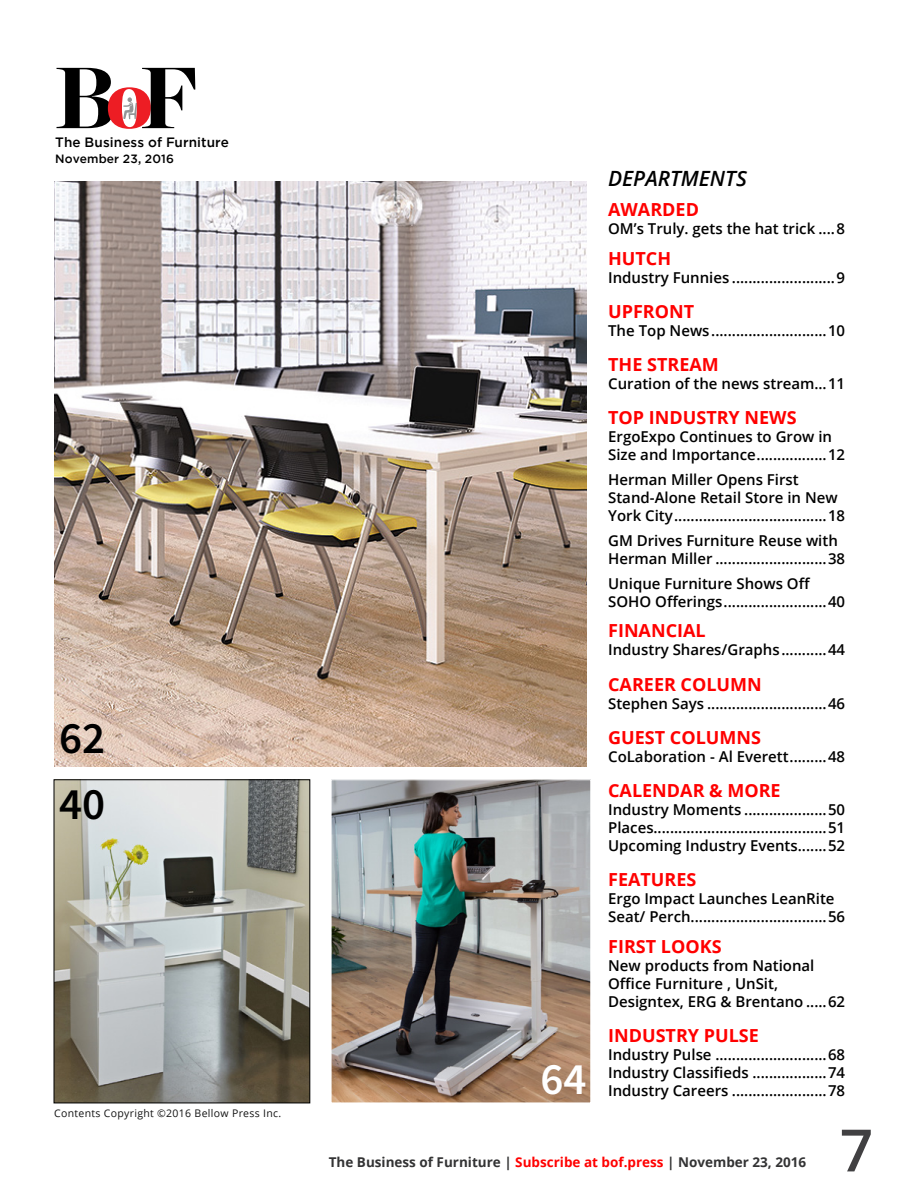
<style>
.page{position:relative;width:918px;height:1188px;background:#fff}
.page>*{position:absolute;margin:0;border:0;box-sizing:border-box;transform-origin:0 0}
.t1{font:900 86.55px "Chronicle Display";color:#000}
.t2{font:600 58.5px "Open Sans";color:#414042}
.t3{font:600 45px "Source Sans Pro";color:#000}
.t4{font:600 45px "Source Sans Pro";color:#fff}
.t5{font:italic 600 21px "Open Sans";color:#000}
.TOC_Department_Heade{font:700 18px "Open Sans";color:#f00}
.TOC_DEPT_HEADLINES{font:600 15px/18px "Open Sans";color:#000}
.t6{font:700 13.5px "Open Sans";color:#333334}
.t7{font:500 13.5px "Gotham";letter-spacing:.005em;color:#000}
.t8{font:500 12px "Gotham";letter-spacing:.015em;color:#000}
.Feature_3_Main_Body{font:10.5px "Open Sans";letter-spacing:.03em;color:#141414}
.s1{color:#ed1d24}
.s2{color:#f00}
</style>
<div class="page">
<img style="left:333px;top:782px;width:256px;height:319px">
<div style="left:331px;top:780px;width:260px;height:323px;border:1px solid #fff"></div>
<svg style="left:123px;top:97px;width:14px;height:22px"></svg>
<img style="left:54px;top:181px;width:533px;height:586px">
<img style="left:56px;top:782px;width:252px;height:319px">
<div style="left:54px;top:780px;width:256px;height:323px;border:1px solid #000"></div>
<p class="t1" style="left:54px;top:26px;width:146px">B<span class="s1">o</span>F</p>
<p class="t7" style="left:55px;top:133px;width:175px">The Business of Furniture</p>
<p class="t8" style="left:55px;top:151px;width:120px">November 23, 2016</p>
<p class="t3" style="left:59px;top:710px;width:48px">62</p>
<p class="t3" style="left:59px;top:776px;width:48px">40</p>
<p class="Feature_3_Main_Body" style="left:54px;top:1106px;width:229px">Contents Copyright ©2016 Bellow Press Inc.</p>
<p class="t4" style="left:540px;top:1051px;width:48px">64</p>
<p class="t5" style="left:608px;top:164px;width:140px">DEPARTMENTS</p>
<p class="TOC_Department_Heade" style="left:608px;top:197px;width:92px">AWARDED</p>
<p class="TOC_DEPT_HEADLINES" style="left:608px;top:220px;width:239px">OM’s Truly. gets the hat trick ....8</p>
<p class="TOC_Department_Heade" style="left:608px;top:246px;width:65px">HUTCH</p>
<p class="TOC_DEPT_HEADLINES" style="left:608px;top:268px;width:239px">Industry Funnies .........................9</p>
<p class="TOC_Department_Heade" style="left:608px;top:299px;width:88px">UPFRONT</p>
<p class="TOC_DEPT_HEADLINES" style="left:608px;top:322px;width:239px">The Top News............................10</p>
<p class="TOC_Department_Heade" style="left:608px;top:352px;width:112px">THE STREAM</p>
<p class="TOC_DEPT_HEADLINES" style="left:608px;top:375px;width:239px">Curation of the news stream...11</p>
<p class="TOC_Department_Heade" style="left:608px;top:405px;width:190px">TOP INDUSTRY NEWS</p>
<p class="TOC_DEPT_HEADLINES" style="left:608px;top:428px;width:239px">ErgoExpo Continues to Grow in<br>Size and Importance.................12</p>
<p class="TOC_DEPT_HEADLINES" style="left:608px;top:470px;width:239px">Herman Miller Opens First<br>Stand-Alone Retail Store in New<br>York City.....................................18</p>
<p class="TOC_DEPT_HEADLINES" style="left:608px;top:531px;width:239px">GM Drives Furniture Reuse with<br>Herman Miller ...........................38</p>
<p class="TOC_DEPT_HEADLINES" style="left:608px;top:574px;width:239px">Unique Furniture Shows Off<br>SOHO Offerings.........................40</p>
<p class="TOC_Department_Heade" style="left:608px;top:618px;width:99px">FINANCIAL</p>
<p class="TOC_DEPT_HEADLINES" style="left:608px;top:641px;width:239px">Industry Shares/Graphs...........44</p>
<p class="TOC_Department_Heade" style="left:608px;top:671px;width:155px">CAREER COLUMN</p>
<p class="TOC_DEPT_HEADLINES" style="left:608px;top:694px;width:239px">Stephen Says .............................46</p>
<p class="TOC_Department_Heade" style="left:608px;top:724px;width:154px">GUEST COLUMNS</p>
<p class="TOC_DEPT_HEADLINES" style="left:608px;top:747px;width:239px">CoLaboration - Al Everett.........48</p>
<p class="TOC_Department_Heade" style="left:608px;top:778px;width:174px">CALENDAR &amp; MORE</p>
<p class="TOC_DEPT_HEADLINES" style="left:608px;top:800px;width:239px">Industry Moments ....................50</p>
<p class="TOC_DEPT_HEADLINES" style="left:608px;top:818px;width:239px">Places..........................................51</p>
<p class="TOC_DEPT_HEADLINES" style="left:608px;top:836px;width:239px">Upcoming Industry Events.......52</p>
<p class="TOC_Department_Heade" style="left:608px;top:867px;width:90px">FEATURES</p>
<p class="TOC_DEPT_HEADLINES" style="left:608px;top:889px;width:239px">Ergo Impact Launches LeanRite<br>Seat/ Perch.................................56</p>
<p class="TOC_Department_Heade" style="left:608px;top:933px;width:115px">FIRST LOOKS</p>
<p class="TOC_DEPT_HEADLINES" style="left:608px;top:956px;width:239px">New products from National<br>Office Furniture , UnSit,<br>Designtex, ERG &amp; Brentano .....62</p>
<p class="TOC_Department_Heade" style="left:608px;top:1023px;width:152px">INDUSTRY PULSE</p>
<p class="TOC_DEPT_HEADLINES" style="left:608px;top:1045px;width:239px">Industry Pulse ...........................68</p>
<p class="TOC_DEPT_HEADLINES" style="left:608px;top:1063px;width:239px">Industry Classifieds ..................74</p>
<p class="TOC_DEPT_HEADLINES" style="left:608px;top:1081px;width:239px">Industry Careers .......................78</p>
<p class="t6" style="left:329px;top:1152px;width:479px">The Business of Furniture | <span class="s2">Subscribe at bof.press</span> | November 23, 2016</p>
<p class="t2" style="left:840px;top:1110px;width:35px">7</p>
</div>
